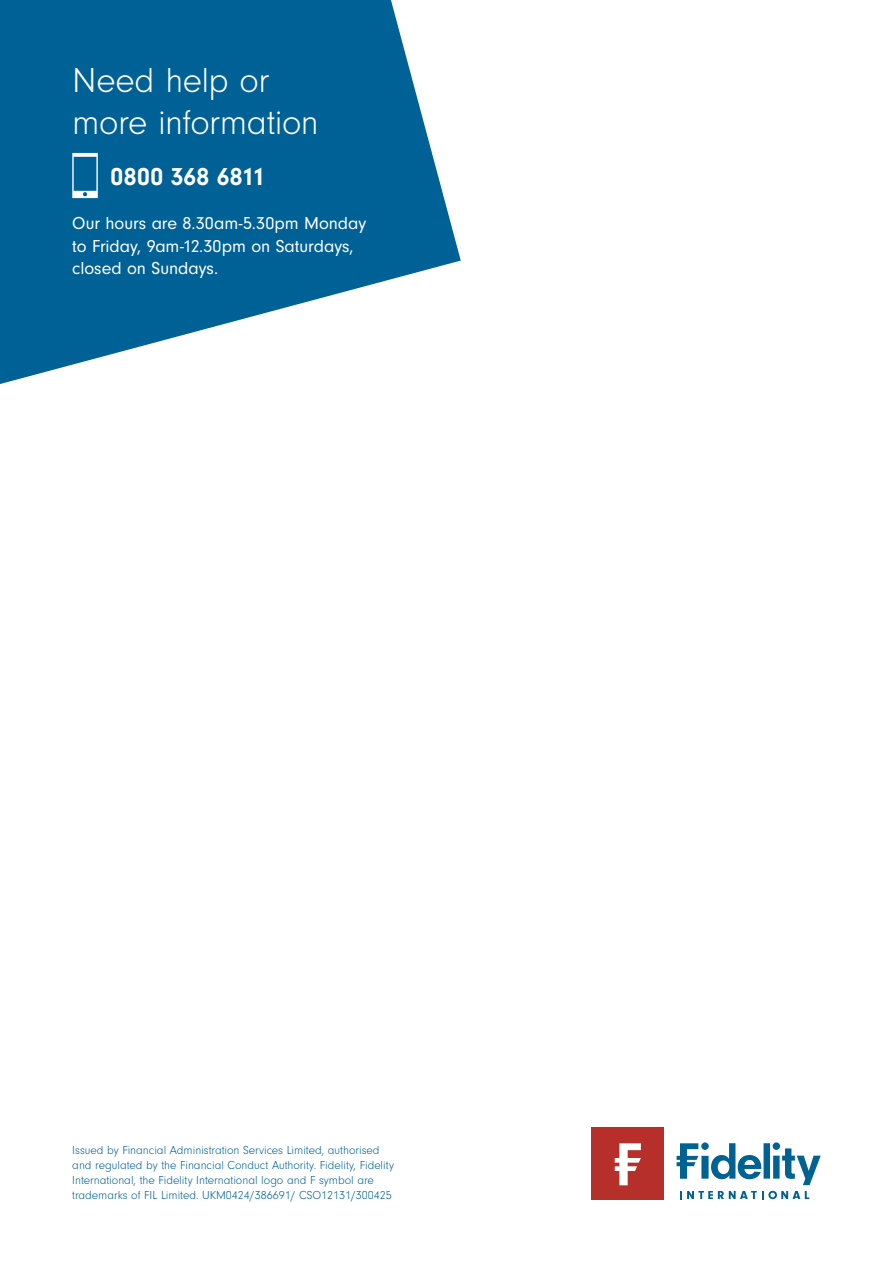
<style>
.page{position:relative;width:893px;height:1263px;background:#fff}
.page>*{position:absolute;margin:0;border:0;box-sizing:border-box;transform-origin:0 0}
.t1{font:300 36px/42px "Neuzeit Gro";letter-spacing:-.015em;color:#fff}
.t2{font:700 25.5px "Neuzeit Gro";letter-spacing:.005em;color:#fff}
.t3{font:18px/22.5px "Neuzeit Gro";letter-spacing:-.005em;color:#fff}
.t4{font:300 12px/15px "Neuzeit Gro";color:#006193}
</style>
<div class="page">
<div style="left:591px;top:1127px;width:73px;height:72px;background:#b72f2a"></div>
<svg style="left:615px;top:1143px;width:26px;height:42px"></svg>
<svg style="left:677px;top:1142px;width:144px;height:43px"></svg>
<svg style="left:680px;top:1191px;width:129px;height:8px"></svg>
<svg style="left:0;top:0;width:461px;height:384px;fill:#006197"></svg>
<svg style="left:72px;top:153px;width:26px;height:45px"></svg>
<h1 class="t1" style="left:72px;top:60px;width:248px">Need help or more information</h1>
<h2 class="t2" style="left:111px;top:163px;width:156px">0800 368 6811</h2>
<h3 class="t3" style="left:72px;top:212px;width:296px">Our hours are 8.30am-5.30pm Monday to Friday, 9am-12.30pm on Saturdays, closed on Sundays.</h3>
<p class="t4" style="left:72px;top:1143px;width:323px">Issued by Financial Administration Services Limited, authorised and regulated by the Financial Conduct Authority. Fidelity, Fidelity International, the Fidelity International logo and F symbol are trademarks of FIL Limited. UKM0424/386691/ CSO12131/300425</p>
</div>
